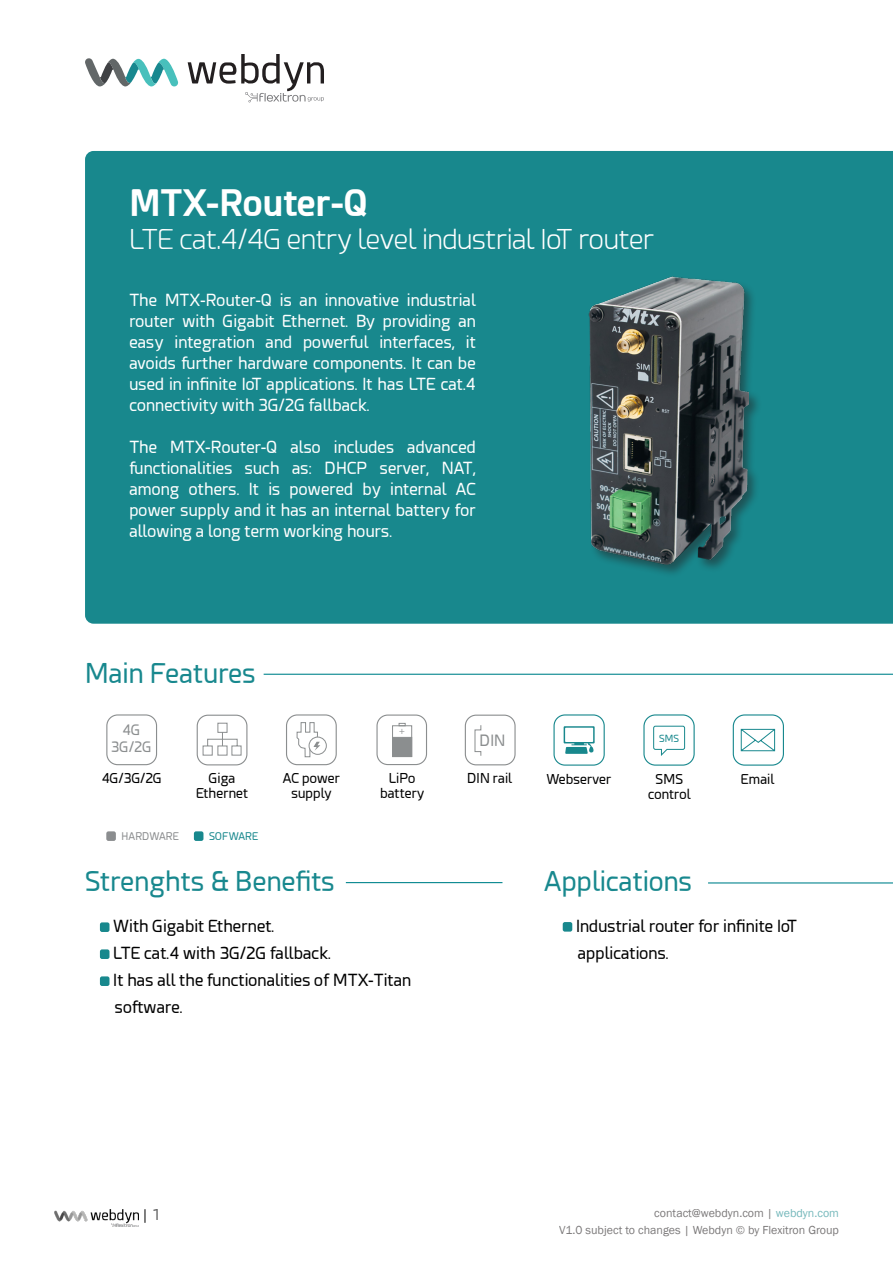
<style>
.page{position:relative;width:893px;height:1263px;background:#fff}
.page>*{position:absolute;margin:0;border:0;box-sizing:border-box;transform-origin:0 0}
.t1{font:700 36px "Esphimere";color:#fff}
.t2{font:27px "Esphimere";color:#18888e}
.t3{font:300 27px "Esphimere";color:#fff}
.t4{font:16.5px/21px "Esphimere";color:#fff;text-align:justify}
.t5{font:16.5px/27px "Esphimere";color:#000001}
.t6{font:15.45px "Esphimere";color:#8b8e8f}
.t7{font:15px "Esphimere";color:#000002}
.t8{font:14.25px/17px "Esphimere";color:#8b8e8f;text-align:center}
.t9{font:13.5px/15px "Esphimere";color:#000001;text-align:center}
.t10{font:12px/16.5px "Franklin Gothic";color:#231f20;text-align:right}
.t11{font:10.5px "Esphimere";color:#8b8d8f}
.t12{font:10.5px "Esphimere";color:#18888d}
.t13{font:9.75px "Esphimere";color:#18888d}
.t14{font:9.6px "Myriad Pro";color:#8b8e8f}
.s1{color:#18888d}
</style>
<div class="page">
<svg style="left:145px;top:1209px;width:1px;height:14px"></svg>
<img style="left:54px;top:1209px;width:85px;height:17px">
<div style="left:85px;top:151px;width:808px;height:473px;background:#18888d"></div>
<hr style="left:346px;top:882px;width:156px;height:1px;background:#06868f">
<hr style="left:708px;top:882px;width:185px;height:1px;background:#06868f">
<div style="left:465px;top:715px;width:51px;height:50px;border:1px solid #8b8e8f;border-radius:11px"></div>
<svg style="left:474px;top:725px;width:8px;height:31px"></svg>
<div style="left:100px;top:922px;width:9px;height:10px;background:#18888d;border-radius:2px"></div>
<div style="left:100px;top:949px;width:9px;height:10px;background:#18888d;border-radius:2px"></div>
<div style="left:100px;top:976px;width:9px;height:10px;background:#18888d;border-radius:2px"></div>
<div style="left:563px;top:922px;width:9px;height:10px;background:#18888d;border-radius:2px"></div>
<div style="left:376px;top:714px;width:51px;height:51px;border:1px solid #8b8e8f;border-radius:11px"></div>
<div style="left:392px;top:725px;width:20px;height:32px;border:1px solid #8b8e8f"></div>
<div style="left:392px;top:737px;width:20px;height:20px;background:#8b8e8f"></div>
<svg style="left:399px;top:723px;width:7px;height:3px"></svg>
<hr style="left:264px;top:674px;width:629px;height:1px;background:#06868f">
<div style="left:553px;top:714px;width:52px;height:52px;border:1px solid #18888d;border-radius:11px"></div>
<svg style="left:564px;top:726px;width:31px;height:28px"></svg>
<div style="left:286px;top:714px;width:51px;height:51px;border:1px solid #8b8e8f;border-radius:11px"></div>
<div style="left:309px;top:737px;width:18px;height:18px;border:1px solid #8b8e8f;border-radius:50%"></div>
<svg style="left:296px;top:722px;width:24px;height:35px"></svg>
<div style="left:197px;top:715px;width:50px;height:50px;border:1px solid #8b8e8f;border-radius:11px"></div>
<svg style="left:202px;top:722px;width:40px;height:34px"></svg>
<div style="left:106px;top:714px;width:51px;height:51px;border:1px solid #8b8e8f;border-radius:11px"></div>
<div style="left:643px;top:714px;width:52px;height:52px;border:1px solid #18888d;border-radius:11px"></div>
<svg style="left:653px;top:725px;width:32px;height:31px"></svg>
<div style="left:733px;top:714px;width:51px;height:52px;border:1px solid #18888e;border-radius:11px"></div>
<svg style="left:740px;top:728px;width:36px;height:24px"></svg>
<div style="left:106px;top:831px;width:10px;height:10px;background:#8b8d8f;border-radius:2px"></div>
<div style="left:194px;top:831px;width:9px;height:10px;background:#18888d;border-radius:2px"></div>
<svg style="left:188px;top:54px;width:136px;height:48px"></svg>
<svg style="left:85px;top:58px;width:94px;height:28px"></svg>
<div style="left:588px;top:275px;width:175px;height:303px;background:#231f20;opacity:.5"></div>
<img style="left:585px;top:269px;width:163px;height:298px">
<p class="t1" style="left:129px;top:181px;width:240px">MTX-Router-Q</p>
<p class="t3" style="left:129px;top:224px;width:526px">LTE cat.4/4G entry level industrial IoT router</p>
<p class="t4" style="left:129px;top:290px;width:348px">The MTX-Router-Q is an innovative industrial router with Gigabit Ethernet. By providing an easy integration and powerful interfaces, it avoids further hardware components. It can be used in infinite IoT applications. It has LTE cat.4 connectivity with 3G/2G fallback.</p>
<p class="t4" style="left:129px;top:437px;width:348px">The MTX-Router-Q also includes advanced functionalities such as: DHCP server, NAT, among others. It is powered by internal AC power supply and it has an internal battery for allowing a long term working hours.</p>
<p class="t2" style="left:85px;top:658px;width:172px">Main Features</p>
<p class="t8" style="left:111px;top:722px;width:42px">4G<br>3G/2G</p>
<p class="t14" style="left:399px;top:725px;width:7px">+</p>
<p class="t6" style="left:480px;top:731px;width:27px">DIN</p>
<p class="t13" style="left:659px;top:733px;width:21px">SMS</p>
<p class="t9" style="left:102px;top:771px;width:62px">4G/3G/2G</p>
<p class="t9" style="left:389px;top:771px;width:28px">LiPo</p>
<p class="t9" style="left:547px;top:771px;width:66px">Webserver</p>
<p class="t9" style="left:380px;top:786px;width:46px">battery</p>
<p class="t9" style="left:209px;top:771px;width:28px">Giga</p>
<p class="t9" style="left:196px;top:786px;width:53px">Ethernet</p>
<p class="t9" style="left:467px;top:771px;width:46px">DIN rail</p>
<p class="t9" style="left:283px;top:771px;width:59px">AC power supply</p>
<p class="t9" style="left:656px;top:771px;width:29px">SMS</p>
<p class="t9" style="left:648px;top:786px;width:44px">control</p>
<p class="t11" style="left:122px;top:830px;width:59px">HARDWARE</p>
<p class="t12" style="left:209px;top:830px;width:51px">SOFWARE</p>
<p class="t2" style="left:85px;top:866px;width:251px">Strenghts &amp; Benefits</p>
<p class="t2" style="left:544px;top:866px;width:149px">Applications</p>
<p class="t9" style="left:741px;top:771px;width:35px">Email</p>
<p class="t5" style="left:113px;top:913px;width:163px">With Gigabit Ethernet.</p>
<p class="t5" style="left:113px;top:940px;width:219px">LTE cat.4 with 3G/2G fallback.</p>
<p class="t5" style="left:113px;top:967px;width:300px">It has all the functionalities of MTX-Titan software.</p>
<p class="t7" style="left:152px;top:1206px;width:7px">1</p>
<p class="t5" style="left:576px;top:912px;width:223px">Industrial router for infinite IoT applications.</p>
<p class="t10" style="left:559px;top:1205px;width:281px">contact@webdyn.com | <span class="s1">webdyn.com<br></span>V1.0 subject to changes | Webdyn © by Flexitron Group</p>
</div>
